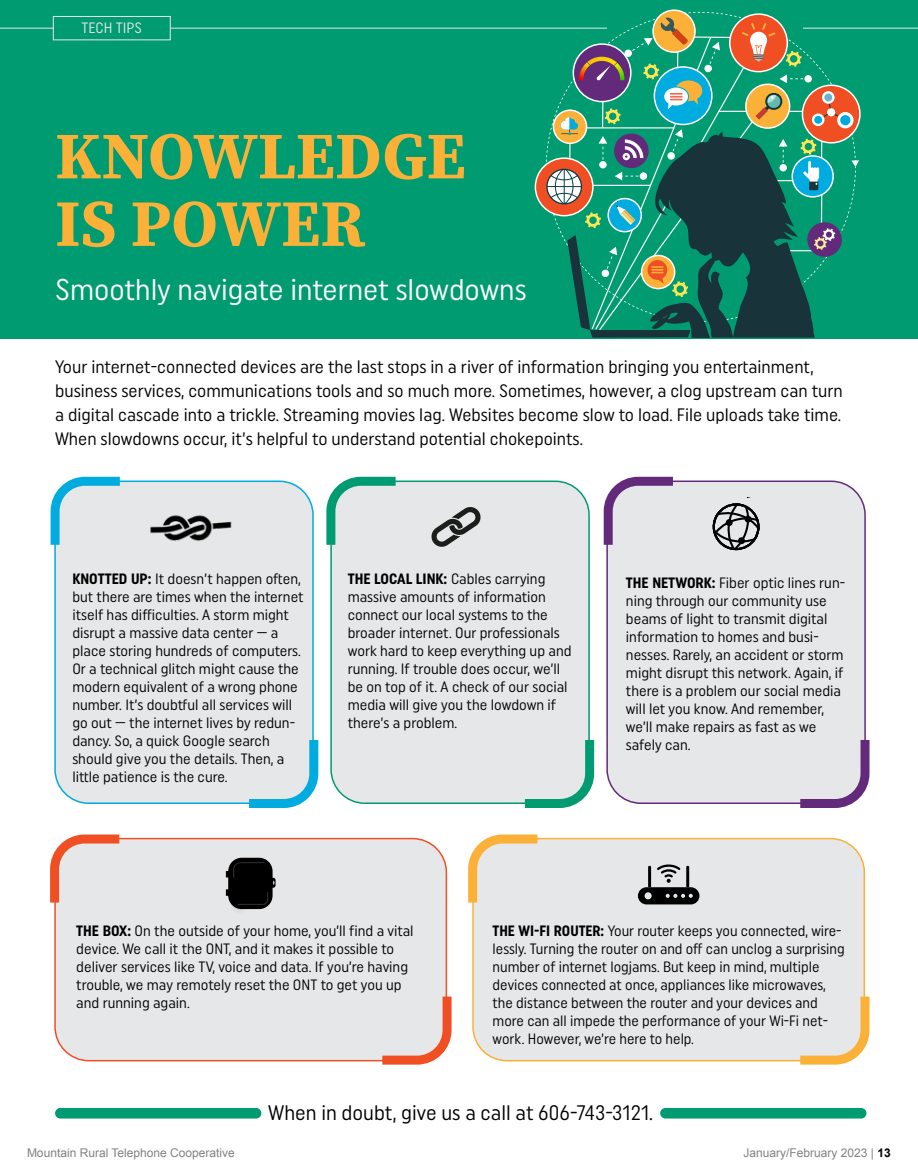
<style>
.page{position:relative;width:918px;height:1175px;background:#fff}
.page>*{position:absolute;margin:0;border:0;box-sizing:border-box;transform-origin:0 0}
.RTM_Headline{font:700 66px/67.5px "Source Serif Pro";color:#fbb038}
.RTM_Subhead{font:30px "Uniform Condensed";color:#fff}
.RTM_Sidebar-No_Inden{font:21px "Uniform Condensed";color:#000}
.RTM_Sidebar-No_Inden-2{font:18px/24px "Uniform Condensed";color:#000}
.RTM_Sidebar-No_Inden-3{font:15px/18px "Uniform Condensed";color:#000}
.RTM_Page_Header{font:15px "Uniform Condensed";color:#e6e7e8}
.t1{font:12px "Arial";color:#808285}
.s1{font-weight:700}
.s2{font-weight:700;color:#000}
</style>
<div class="page">
<div style="left:55px;top:1107px;width:206px;height:11px;background:#009b71;border-radius:5px"></div>
<div style="left:0;top:0;width:918px;height:338px;background:#009b71"></div>
<div style="left:53px;top:16px;width:118px;height:24px;border:1px solid #e6e7e8"></div>
<hr style="left:170px;top:28px;width:748px;height:1px;background:#e6e7e8">
<hr style="left:0;top:28px;width:54px;height:1px;background:#e6e7e8">
<div style="left:55px;top:481px;width:258px;height:322px;background:#e6e7e8;border-radius:34px"></div>
<div style="left:54px;top:480px;width:260px;height:324px;border:2px solid #00abdf;border-radius:34px"></div>
<div style="left:331px;top:481px;width:258px;height:322px;background:#e6e7e8;border-radius:34px"></div>
<div style="left:330px;top:480px;width:260px;height:324px;border:2px solid #009b71;border-radius:34px"></div>
<div style="left:607px;top:481px;width:258px;height:322px;background:#e6e7e8;border-radius:34px"></div>
<div style="left:606px;top:480px;width:260px;height:324px;border:2px solid #632a7b;border-radius:34px"></div>
<div style="left:55px;top:838px;width:391px;height:222px;background:#e6e7e8;border-radius:34px"></div>
<div style="left:54px;top:837px;width:393px;height:224px;border:2px solid #f04e23;border-radius:34px"></div>
<div style="left:473px;top:838px;width:391px;height:222px;background:#e6e7e8;border-radius:34px"></div>
<div style="left:472px;top:837px;width:393px;height:224px;border:2px solid #fbb038;border-radius:34px"></div>
<svg style="left:50px;top:476px;width:79px;height:78px"></svg>
<svg style="left:240px;top:731px;width:79px;height:77px"></svg>
<img style="left:150px;top:515px;width:82px;height:26px">
<svg style="left:326px;top:476px;width:79px;height:78px"></svg>
<svg style="left:516px;top:731px;width:79px;height:77px"></svg>
<svg style="left:431px;top:507px;width:50px;height:40px"></svg>
<svg style="left:603px;top:476px;width:79px;height:78px"></svg>
<svg style="left:791px;top:731px;width:79px;height:77px"></svg>
<svg style="left:713px;top:497px;width:47px;height:53px"></svg>
<svg style="left:50px;top:834px;width:78px;height:77px"></svg>
<svg style="left:373px;top:987px;width:79px;height:78px"></svg>
<svg style="left:468px;top:834px;width:78px;height:77px"></svg>
<svg style="left:791px;top:987px;width:79px;height:78px"></svg>
<svg style="left:638px;top:864px;width:61px;height:40px"></svg>
<div style="left:228px;top:857px;width:45px;height:52px;background:#000;border-radius:14px"></div>
<div style="left:229px;top:892px;width:20px;height:22px;background:#000;opacity:.75"></div>
<svg style="left:226px;top:889px;width:4px;height:6px"></svg>
<svg style="left:270px;top:877px;width:6px;height:10px"></svg>
<svg style="left:226px;top:862px;width:39px;height:16px"></svg>
<svg style="left:237px;top:892px;width:31px;height:13px"></svg>
<div style="left:660px;top:1107px;width:206px;height:11px;background:#009b71;border-radius:5px"></div>
<svg style="left:535px;top:9px;width:326px;height:329px"></svg>
<p class="RTM_Page_Header" style="left:82px;top:19px;width:62px">TECH TIPS</p>
<p class="RTM_Headline" style="left:55px;top:121px;width:412px">KNOWLEDGE<br>IS POWER</p>
<p class="RTM_Subhead" style="left:55px;top:271px;width:473px">Smoothly navigate internet slowdowns</p>
<p class="RTM_Sidebar-No_Inden-2" style="left:55px;top:354px;width:789px">Your internet-connected devices are the last stops in a river of information bringing you entertainment, business services, communications tools and so much more. Sometimes, however, a clog upstream can turn a digital cascade into a trickle. Streaming movies lag. Websites become slow to load. File uploads take time.<br>When slowdowns occur, it’s helpful to understand potential chokepoints.</p>
<p class="RTM_Sidebar-No_Inden-3" style="left:72px;top:569px;width:233px"><span class="s1">KNOTTED UP:</span> It doesn’t happen often, but there are times when the internet itself has difficulties. A storm might disrupt a massive data center — a place storing hundreds of computers.<br>Or a technical glitch might cause the modern equivalent of a wrong phone number. It’s doubtful all services will go out — the internet lives by redun&shy;dancy. So, a quick Google search should give you the details. Then, a little patience is the cure.</p>
<p class="RTM_Sidebar-No_Inden-3" style="left:348px;top:569px;width:225px"><span class="s1">THE LOCAL LINK:</span> Cables carrying massive amounts of information connect our local systems to the broader internet. Our professionals work hard to keep everything up and running. If trouble does occur, we’ll be on top of it. A check of our social media will give you the lowdown if there’s a problem.</p>
<p class="RTM_Sidebar-No_Inden-3" style="left:626px;top:573px;width:221px"><span class="s1">THE NETWORK:</span> Fiber optic lines run&shy;ning through our community use beams of light to transmit digital information to homes and busi&shy;nesses. Rarely, an accident or storm might disrupt this network. Again, if there is a problem our social media will let you know. And remember, we’ll make repairs as fast as we safely can.</p>
<p class="RTM_Sidebar-No_Inden-3" style="left:76px;top:921px;width:339px"><span class="s1">THE BOX:</span> On the outside of your home, you’ll find a vital device. We call it the ONT, and it makes it possible to deliver services like TV, voice and data. If you’re having trouble, we may remotely reset the ONT to get you up and running again.</p>
<p class="RTM_Sidebar-No_Inden-3" style="left:493px;top:921px;width:354px"><span class="s1">THE WI-FI ROUTER:</span> Your router keeps you connected, wire&shy;lessly. Turning the router on and off can unclog a surprising number of internet logjams. But keep in mind, multiple devices connected at once, appliances like microwaves, the distance between the router and your devices and more can all impede the performance of your Wi-Fi net&shy;work. However, we’re here to help.</p>
<p class="RTM_Sidebar-No_Inden" style="left:268px;top:1100px;width:386px">When in doubt, give us a call at 606-743-3121.</p>
<p class="t1" style="left:27px;top:1144px;width:209px">Mountain Rural Telephone Cooperative</p>
<p class="t1" style="left:744px;top:1144px;width:149px">January/February 2023 | <span class="s2">13</span></p>
</div>
